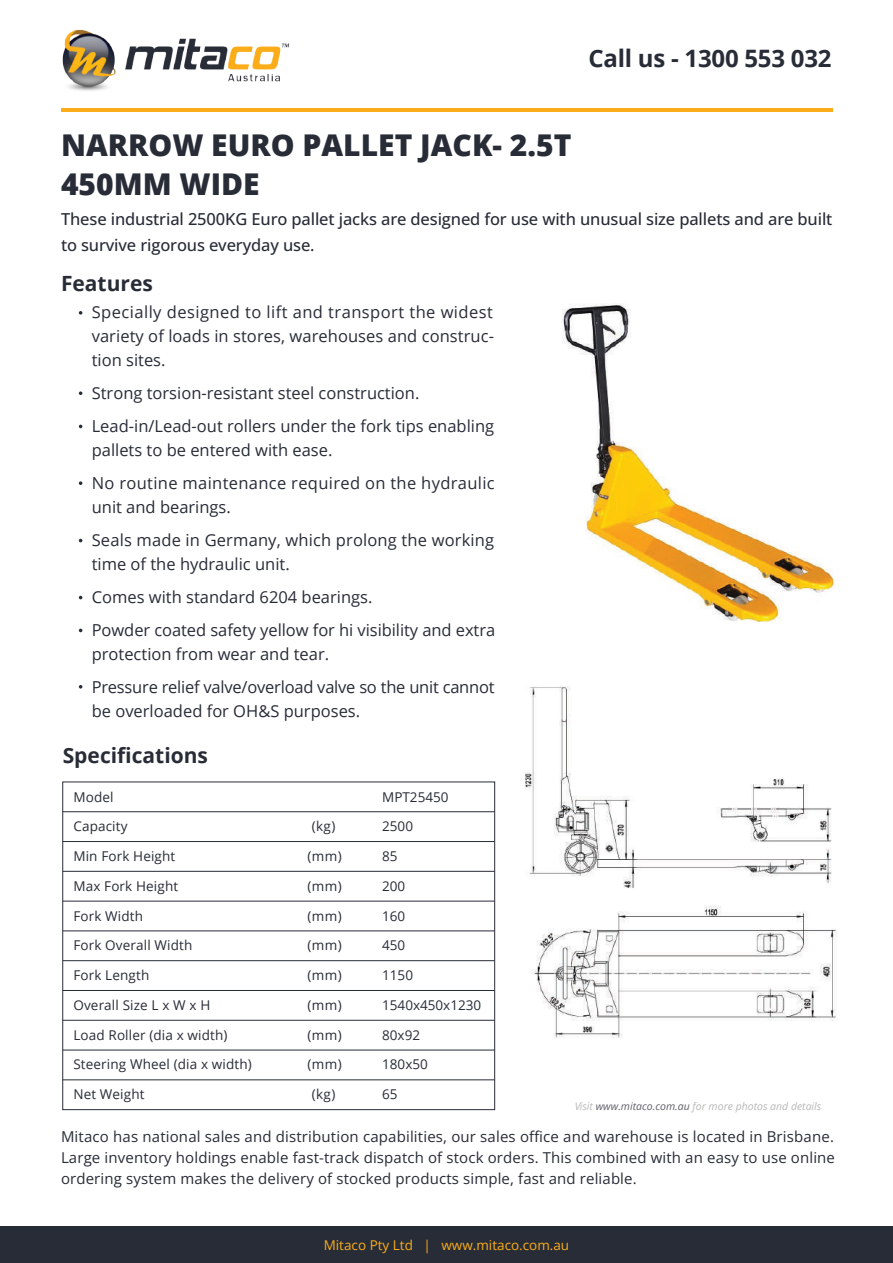
<style>
.page{position:relative;width:893px;height:1263px;background:#fff}
.page>*{position:absolute;margin:0;border:0;box-sizing:border-box;transform-origin:0 0}
.t1{font:800 30px/39px "Open Sans";color:#282c37}
.t2{font:700 24px "Open Sans";letter-spacing:-.01em;color:#282c37}
.t3{font:700 21px "Open Sans";color:#282c37}
.t4{font:16.5px/33px "Open Sans";color:#282c37}
.t5{font:500 16.5px/25.5px "Open Sans";letter-spacing:-.01em;color:#282c37}
.t6{font:16.5px/33px "Open Sans";letter-spacing:.02em;color:#282c37}
.t7{font:15px/21px "Open Sans";letter-spacing:.01em;color:#282c37;text-align:justify}
.t8{font:13.5px "Open Sans";letter-spacing:.01em;color:#282c37}
.t9{font:13.5px "Open Sans";color:#faad19}
.t10{font:italic 10.5px "Open Sans";color:#a09f9f}
.s1{color:#282c37}
</style>
<div class="page">
<img style="left:525px;top:686px;width:312px;height:352px">
<img style="left:62px;top:29px;width:228px;height:62px">
<hr style="left:61px;top:108px;width:771px;height:4px;background:#faad19">
<div style="left:0;top:1226px;width:893px;height:37px;background:#282c37"></div>
<svg style="left:79px;top:311px;width:3px;height:4px"></svg>
<svg style="left:79px;top:391px;width:3px;height:4px"></svg>
<svg style="left:79px;top:481px;width:3px;height:4px"></svg>
<div style="left:62px;top:781px;width:433px;height:329px;border:1px solid #282c37"></div>
<hr style="left:63px;top:811px;width:432px;height:1px;background:#282c37">
<hr style="left:63px;top:841px;width:432px;height:1px;background:#282c37">
<hr style="left:63px;top:871px;width:432px;height:1px;background:#282c37">
<hr style="left:63px;top:901px;width:432px;height:1px;background:#282c37">
<hr style="left:63px;top:930px;width:432px;height:1px;background:#282c37">
<hr style="left:63px;top:960px;width:432px;height:1px;background:#282c37">
<hr style="left:63px;top:990px;width:432px;height:1px;background:#282c37">
<hr style="left:63px;top:1020px;width:432px;height:1px;background:#282c37">
<hr style="left:63px;top:1050px;width:432px;height:1px;background:#282c37">
<hr style="left:63px;top:1079px;width:432px;height:1px;background:#282c37">
<img style="left:562px;top:304px;width:273px;height:318px">
<h2 class="t2" style="left:588px;top:41px;width:245px">Call us - 1300 553 032</h2>
<h1 class="t1" style="left:61px;top:124px;width:512px">NARROW EURO PALLET JACK- 2.5T<br>450MM WIDE</h1>
<p class="t5" style="left:61px;top:206px;width:773px">These industrial 2500KG Euro pallet jacks are designed for use with unusual size pallets and are built to survive rigorous everyday use.</p>
<p class="t3" style="left:61px;top:269px;width:93px">Features</p>
<p class="t4" style="left:92px;top:299px;width:404px;line-height:24px;text-align:justify">Specially designed to lift and transport the widest variety of loads in stores, warehouses and construc&shy;tion sites.</p>
<p class="t4" style="left:92px;top:376px;width:404px">Strong torsion-resistant steel construction.<br>Lead-in/Lead-out rollers under the fork tips enabling</p>
<p class="t6" style="left:92px;top:433px;width:404px">pallets to be entered with ease.<br>No routine maintenance required on the hydraulic</p>
<p class="t4" style="left:92px;top:490px;width:404px">unit and bearings.<br>Seals made in Germany, which prolong the working</p>
<p class="t4" style="left:92px;top:547px;width:405px">time of the hydraulic unit.<br>Comes with standard 6204 bearings.<br>Powder coated safety yellow for hi visibility and extra</p>
<p class="t4" style="left:92px;top:637px;width:404px">protection from wear and tear.<br>Pressure relief valve/overload valve so the unit cannot</p>
<p class="t4" style="left:92px;top:694px;width:270px">be overloaded for OH&amp;S purposes.</p>
<p class="t3" style="left:63px;top:741px;width:147px">Specifications</p>
<p class="t8" style="left:73px;top:787px;width:42px">Model</p>
<p class="t8" style="left:382px;top:787px;width:68px">MPT25450</p>
<p class="t8" style="left:73px;top:817px;width:56px">Capacity</p>
<p class="t8" style="left:312px;top:817px;width:25px">(kg)</p>
<p class="t8" style="left:73px;top:847px;width:103px">Min Fork Height</p>
<p class="t8" style="left:307px;top:847px;width:36px">(mm)</p>
<p class="t8" style="left:73px;top:877px;width:106px">Max Fork Height</p>
<p class="t8" style="left:307px;top:877px;width:36px">(mm)</p>
<p class="t8" style="left:73px;top:906px;width:71px">Fork Width</p>
<p class="t8" style="left:307px;top:906px;width:36px">(mm)</p>
<p class="t8" style="left:73px;top:936px;width:120px">Fork Overall Width</p>
<p class="t8" style="left:307px;top:936px;width:36px">(mm)</p>
<p class="t8" style="left:73px;top:966px;width:77px">Fork Length</p>
<p class="t8" style="left:307px;top:966px;width:36px">(mm)</p>
<p class="t8" style="left:73px;top:996px;width:138px">Overall Size L x W x H</p>
<p class="t8" style="left:307px;top:996px;width:36px">(mm)</p>
<p class="t8" style="left:382px;top:817px;width:32px">2500</p>
<p class="t8" style="left:382px;top:847px;width:17px">85</p>
<p class="t8" style="left:382px;top:877px;width:25px">200</p>
<p class="t8" style="left:382px;top:906px;width:25px">160</p>
<p class="t8" style="left:382px;top:936px;width:25px">450</p>
<p class="t8" style="left:382px;top:966px;width:32px">1150</p>
<p class="t8" style="left:382px;top:996px;width:101px">1540x450x1230</p>
<p class="t8" style="left:73px;top:1025px;width:156px">Load Roller (dia x width)</p>
<p class="t8" style="left:307px;top:1025px;width:36px">(mm)</p>
<p class="t8" style="left:382px;top:1025px;width:39px">80x92</p>
<p class="t8" style="left:382px;top:1055px;width:47px">180x50</p>
<p class="t8" style="left:382px;top:1085px;width:17px">65</p>
<p class="t8" style="left:73px;top:1055px;width:180px">Steering Wheel (dia x width)</p>
<p class="t8" style="left:307px;top:1055px;width:36px">(mm)</p>
<p class="t8" style="left:73px;top:1085px;width:73px">Net Weight</p>
<p class="t8" style="left:312px;top:1085px;width:25px">(kg)</p>
<p class="t10" style="left:574px;top:1098px;width:249px">Visit <span class="s1">www.mitaco.com.au</span> for more photos and details</p>
<p class="t7" style="left:61px;top:1125px;width:776px">Mitaco has national sales and distribution capabilities, our sales office and warehouse is located in Brisbane.<br>Large inventory holdings enable fast-track dispatch of stock orders. This combined with an easy to use online ordering system makes the delivery of stocked products simple, fast and reliable.</p>
<p class="t9" style="left:324px;top:1235px;width:247px">Mitaco Pty Ltd | www.mitaco.com.au</p>
</div>
